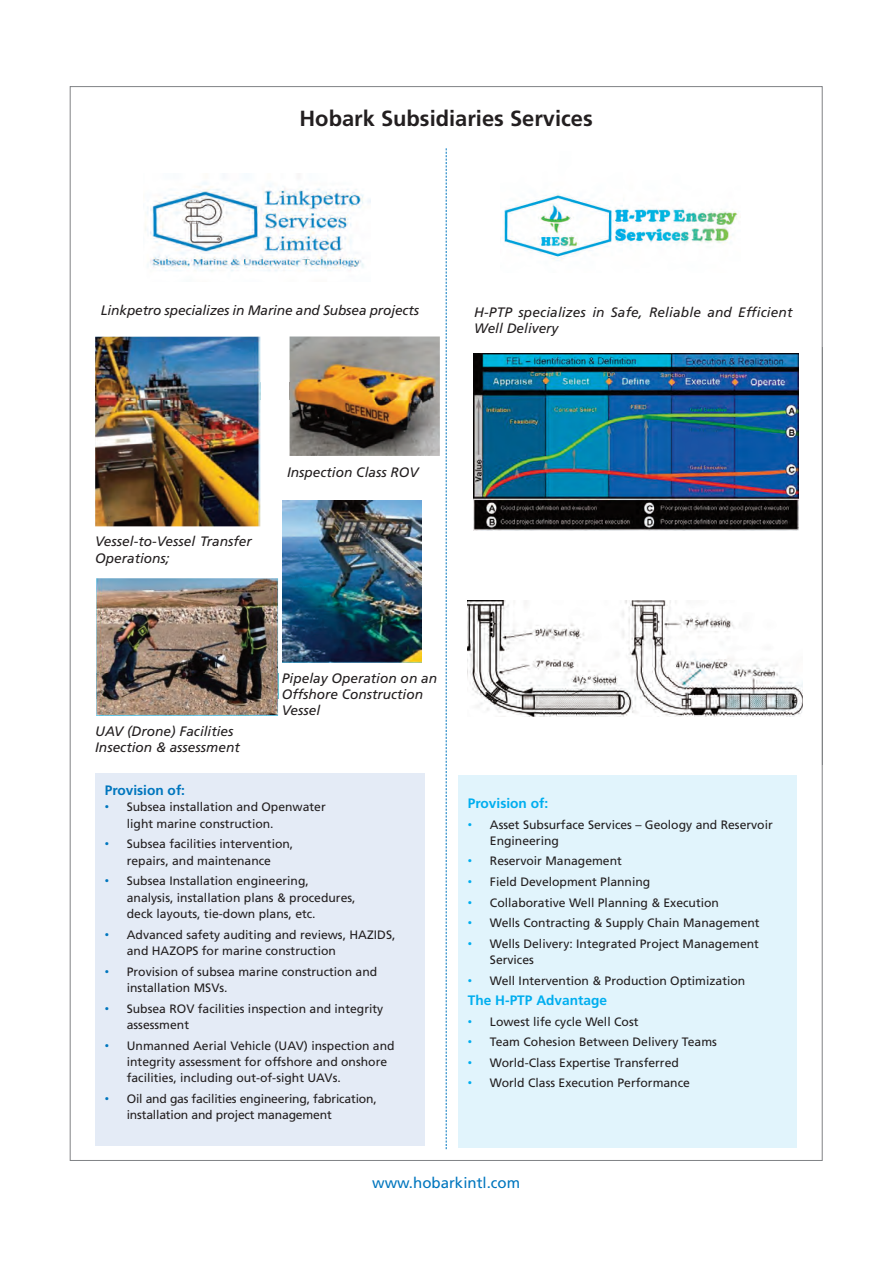
<style>
.page{position:relative;width:893px;height:1263px;background:#fff}
.page>*{position:absolute;margin:0;border:0;box-sizing:border-box;transform-origin:0 0}
.t1{font:700 21.9px "Frutiger";color:#231f20}
.t2{font:15px "Frutiger";color:#0076be}
.t3{font:italic 13.65px/16.4px "Frutiger";color:#231f20}
.t4{font:700 13.65px "Frutiger";color:#00aeef}
.t5{font:700 13.65px "Frutiger";color:#0076be}
.t6{font:12.15px/16.4px "Frutiger";color:#231f20}
.s1{font-family:"Arial";color:#0076be}
.s2{font-family:"Arial";color:#00aeef}
</style>
<div class="page">
<svg style="left:95px;top:336px;width:345px;height:363px"></svg>
<div style="left:95px;top:382px;width:331px;height:17px;background:#fff"></div>
<div style="left:95px;top:673px;width:329px;height:25px;background:#fff"></div>
<img style="left:290px;top:337px;width:150px;height:119px">
<img style="left:290px;top:382px;width:136px;height:17px">
<img style="left:95px;top:337px;width:165px;height:189px">
<img style="left:95px;top:382px;width:165px;height:17px">
<img style="left:283px;top:501px;width:139px;height:162px">
<img style="left:96px;top:578px;width:182px;height:138px">
<img style="left:96px;top:673px;width:182px;height:25px">
<svg style="left:468px;top:347px;width:355px;height:417px"></svg>
<img style="left:474px;top:354px;width:324px;height:176px">
<img style="left:468px;top:601px;width:334px;height:116px">
<img style="left:145px;top:173px;width:226px;height:98px">
<div style="left:95px;top:773px;width:329px;height:373px;background:#e4ebf6"></div>
<img style="left:504px;top:193px;width:234px;height:68px">
<div style="left:458px;top:775px;width:338px;height:373px;background:#e1f4fc"></div>
<svg style="left:446px;top:148px;width:1px;height:1001px"></svg>
<div style="left:3px;top:624px;width:14px;height:15px;border:1px solid #fff;border-radius:50%"></div>
<h1 class="t1" style="left:299px;top:110px;width:295px">Hobark Subsidiaries Services</h1>
<p class="t3" style="left:101px;top:304px;width:320px">Linkpetro specializes in Marine and Subsea projects</p>
<p class="t3" style="left:474px;top:305px;width:320px">H-PTP specializes in Safe, Reliable and Efficient<br>Well Delivery</p>
<p class="t3" style="left:95px;top:535px;width:158px">Vessel-to-Vessel Transfer<br>Operations;</p>
<p class="t3" style="left:287px;top:465px;width:133px">Inspection Class ROV</p>
<p class="t3" style="left:95px;top:724px;width:146px">UAV (Drone) Facilities<br>Insection &amp; assessment</p>
<p class="t3" style="left:282px;top:671px;width:157px">Pipelay Operation on an<br>Offshore Construction<br>Vessel</p>
<p class="t5" style="left:105px;top:785px;width:82px">Provision of:</p>
<p class="t6" style="left:127px;top:800px;width:200px;text-indent:-22px"><span class="s1">•</span> Subsea installation and Openwater light marine construction.</p>
<p class="t6" style="left:105px;top:837px;width:190px;text-align:center"><span class="s1">•</span> Subsea facilities intervention, repairs, and maintenance</p>
<p class="t6" style="left:127px;top:874px;width:230px;text-indent:-22px"><span class="s1">•</span> Subsea Installation engineering, analysis, installation plans &amp; procedures, deck layouts, tie-down plans, etc.</p>
<p class="t6" style="left:127px;top:927px;width:270px;text-indent:-22px"><span class="s1">•</span> Advanced safety auditing and reviews, HAZIDS, and HAZOPS for marine construction</p>
<p class="t6" style="left:127px;top:964px;width:252px;text-indent:-22px"><span class="s1">•</span> Provision of subsea marine construction and installation MSVs.</p>
<p class="t6" style="left:127px;top:1001px;width:258px;text-indent:-22px"><span class="s1">•</span> Subsea ROV facilities inspection and integrity assessment</p>
<p class="t6" style="left:127px;top:1038px;width:269px;text-indent:-22px"><span class="s1">•</span> Unmanned Aerial Vehicle (UAV) inspection and integrity assessment for offshore and onshore facilities, including out-of-sight UAVs.</p>
<p class="t6" style="left:127px;top:1091px;width:251px;text-indent:-22px"><span class="s1">•</span> Oil and gas facilities engineering, fabrication, installation and project management</p>
<p class="t4" style="left:468px;top:798px;width:82px">Provision of:</p>
<p class="t6" style="left:490px;top:817px;width:284px;text-indent:-22px"><span class="s2">•</span> Asset Subsurface Services – Geology and Reservoir<br>Engineering</p>
<p class="t6" style="left:468px;top:854px;width:156px"><span class="s2">•</span> Reservoir Management</p>
<p class="t6" style="left:468px;top:875px;width:184px"><span class="s2">•</span> Field Development Planning</p>
<p class="t6" style="left:468px;top:895px;width:253px"><span class="s2">•</span> Collaborative Well Planning &amp; Execution</p>
<p class="t6" style="left:468px;top:916px;width:293px"><span class="s2">•</span> Wells Contracting &amp; Supply Chain Management</p>
<p class="t6" style="left:490px;top:936px;width:271px;text-indent:-22px"><span class="s2">•</span> Wells Delivery: Integrated Project Management<br>Services</p>
<p class="t6" style="left:468px;top:973px;width:279px"><span class="s2">•</span> Well Intervention &amp; Production Optimization</p>
<p class="t4" style="left:468px;top:995px;width:141px">The H-PTP Advantage</p>
<p class="t6" style="left:468px;top:1014px;width:172px"><span class="s2">•</span> Lowest life cycle Well Cost</p>
<p class="t6" style="left:468px;top:1035px;width:251px"><span class="s2">•</span> Team Cohesion Between Delivery Teams</p>
<p class="t6" style="left:468px;top:1055px;width:212px"><span class="s2">•</span> World-Class Expertise Transferred</p>
<p class="t6" style="left:468px;top:1076px;width:223px"><span class="s2">•</span> World Class Execution Performance</p>
<p class="t2" style="left:372px;top:1177px;width:150px">www.hobarkintl.com</p>
</div>
